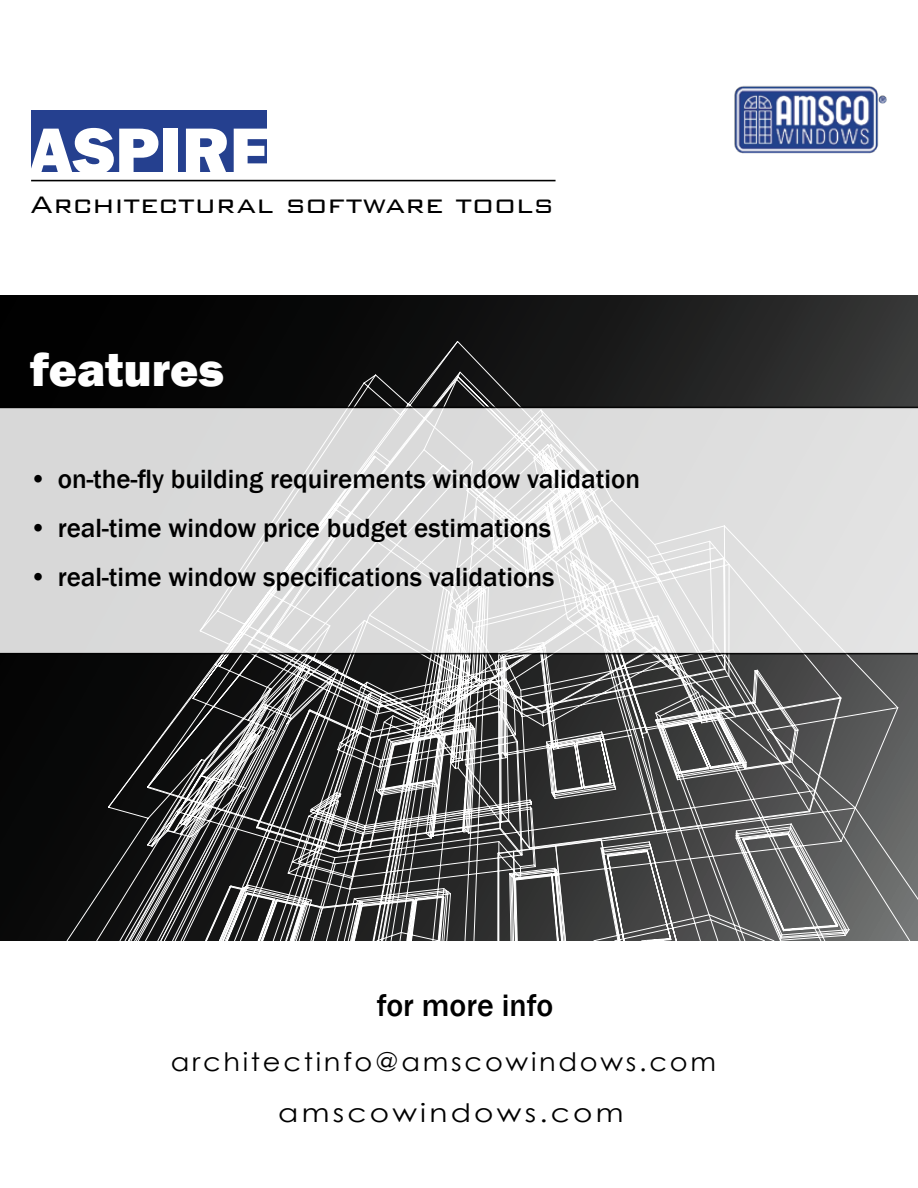
<style>
.page{position:relative;width:918px;height:1188px;background:#fff}
.page>*{position:absolute;margin:0;border:0;box-sizing:border-box;transform-origin:0 0}
.t1{font:800 68.55px "Franklin Gothic";color:#fff}
.t2{font:800 47.85px "Franklin Gothic";color:#fff}
.t3{font:300 31.95px "Bank Gothic BT";color:#000}
.t4{font:500 31.95px "Franklin Gothic";color:#000}
.t5{font:500 27.15px "Franklin Gothic";color:#000}
.t6{font:25.5px "Century Gothic";letter-spacing:.1em;color:#000;scale:1.07 1}
.t7{font:25.5px "Century Gothic";letter-spacing:.1em;color:#000;scale:1.16 1}
</style>
<div class="page">
<div style="left:0;top:295px;width:918px;height:646px;background:linear-gradient(to right,#000,#2e2e2e)"></div>
<svg style="left:66px;top:340px;width:852px;height:601px"></svg>
<div style="left:96px;top:654px;width:28px;height:287px;background:#0a0a0a"></div>
<svg style="left:848px;top:378px;width:63px;height:563px"></svg>
<svg style="left:178px;top:340px;width:666px;height:67px"></svg>
<svg style="left:147px;top:654px;width:30px;height:287px"></svg>
<svg style="left:816px;top:404px;width:83px;height:502px"></svg>
<svg style="left:193px;top:378px;width:623px;height:29px"></svg>
<svg style="left:207px;top:654px;width:615px;height:287px"></svg>
<svg style="left:221px;top:654px;width:621px;height:279px"></svg>
<svg style="left:227px;top:654px;width:589px;height:275px"></svg>
<svg style="left:235px;top:654px;width:581px;height:177px"></svg>
<svg style="left:243px;top:654px;width:483px;height:183px"></svg>
<svg style="left:258px;top:654px;width:66px;height:188px"></svg>
<svg style="left:324px;top:654px;width:282px;height:192px"></svg>
<div style="left:31px;top:110px;width:235px;height:61px;background:#25408f"></div>
<img style="left:734px;top:86px;width:153px;height:68px">
<hr style="left:31px;top:180px;width:525px;height:1px;background:#000">
<svg style="left:0;top:407px;width:918px;height:247px"></svg>
<h1 class="t1" style="left:29px;top:107px;width:243px">ASPIRE</h1>
<p class="t3" style="left:30px;top:187px;width:525px">Architectural software tools</p>
<h2 class="t2" style="left:30px;top:339px;width:195px">features</h2>
<p class="t5" style="left:29px;top:462px;width:613px">• on-the-fly building requirements window validation</p>
<p class="t5" style="left:29px;top:511px;width:524px">• real-time window price budget estimations</p>
<p class="t5" style="left:29px;top:561px;width:527px">• real-time window specifications validations</p>
<p class="t4" style="left:377px;top:986px;width:178px">for more info</p>
<p class="t6" style="left:171px;top:1044px;width:511px">architectinfo@amscowindows.com</p>
<p class="t7" style="left:278px;top:1095px;width:299px">amscowindows.com</p>
</div>
